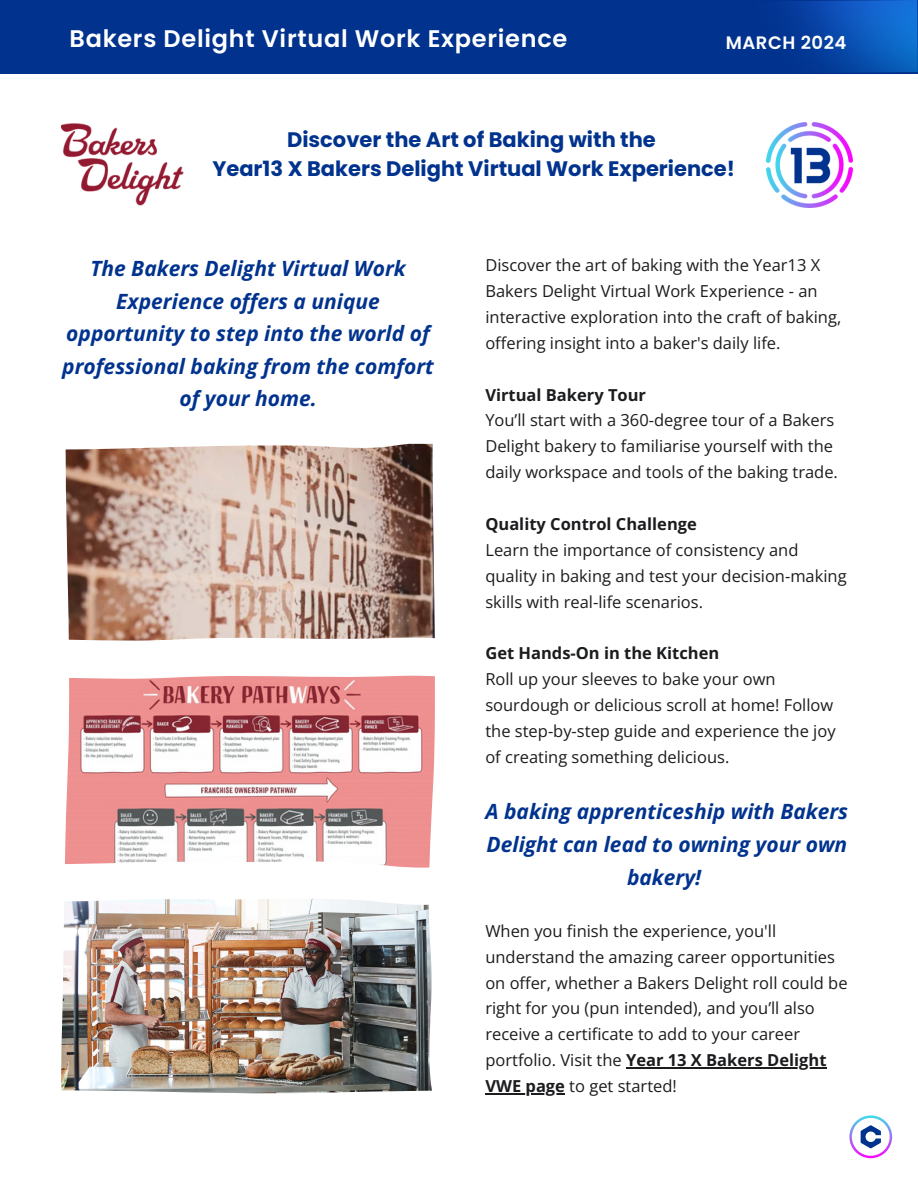
<style>
.page{position:relative;width:918px;height:1188px;background:#fff}
.page>*{position:absolute;margin:0;border:0;box-sizing:border-box;transform-origin:0 0}
.t1{font:600 24px "Poppins";letter-spacing:.03em;color:#fff}
.t2{font:italic 700 21px/32.7px "Open Sans";color:#01338e;text-align:center}
.t3{font:700 21px/29.2px "Poppins";color:#01338e;text-align:center}
.t4{font:600 18px "Poppins";letter-spacing:.03em;color:#fff}
.t5{font:16.5px/25.8px "Open Sans";color:#1b1c1e}
.t6{font:700 16.5px "Open Sans";color:#1b1c1e}
.s1{font-weight:700}
</style>
<div class="page">
<svg style="left:849px;top:1115px;width:43px;height:43px"></svg>
<div style="left:0;top:0;width:918px;height:73px;background:#01338e"></div>
<img style="left:785px;top:0;width:133px;height:72px">
<img style="left:66px;top:444px;width:369px;height:197px">
<img style="left:65px;top:675px;width:370px;height:193px">
<img style="left:61px;top:898px;width:371px;height:195px">
<img style="left:767px;top:122px;width:85px;height:86px">
<img style="left:61px;top:123px;width:123px;height:83px">
<hr style="left:626px;top:1067px;width:201px;height:1px;background:#1b1c1e">
<hr style="left:485px;top:1093px;width:80px;height:1px;background:#1b1c1e">
<h1 class="t1" style="left:70px;top:22px;width:499px">Bakers Delight Virtual Work Experience</h1>
<p class="t4" style="left:726px;top:30px;width:122px">MARCH 2024</p>
<p class="t3" style="left:212px;top:125px;width:524px">Discover the Art of Baking with the<br>Year13 X Bakers Delight Virtual Work Experience!</p>
<p class="t2" style="left:62px;top:251px;width:373px">The Bakers Delight Virtual Work<br>Experience offers a unique opportunity to step into the world of professional baking from the comfort of your home.</p>
<p class="t5" style="left:485px;top:252px;width:357px">Discover the art of baking with the Year13 X Bakers Delight Virtual Work Experience - an interactive exploration into the craft of baking, offering insight into a baker's daily life.</p>
<p class="t6" style="left:485px;top:383px;width:162px">Virtual Bakery Tour</p>
<p class="t5" style="left:485px;top:407px;width:354px">You’ll start with a 360-degree tour of a Bakers<br>Delight bakery to familiarise yourself with the daily workspace and tools of the baking trade.</p>
<p class="t6" style="left:485px;top:512px;width:213px">Quality Control Challenge</p>
<p class="t5" style="left:485px;top:537px;width:363px">Learn the importance of consistency and quality in baking and test your decision-making skills with real-life scenarios.</p>
<p class="t6" style="left:485px;top:642px;width:235px">Get Hands-On in the Kitchen</p>
<p class="t5" style="left:485px;top:666px;width:352px">Roll up your sleeves to bake your own sourdough or delicious scroll at home! Follow the step-by-step guide and experience the joy of creating something delicious.</p>
<p class="t2" style="left:486px;top:795px;width:364px">A baking apprenticeship with Bakers<br>Delight can lead to owning your own bakery!</p>
<p class="t5" style="left:485px;top:918px;width:364px">When you finish the experience, you'll understand the amazing career opportunities on offer, whether a Bakers Delight roll could be right for you (pun intended), and you’ll also receive a certificate to add to your career portfolio. Visit the <span class="s1">Year 13 X Bakers Delight VWE page</span> to get started!</p>
</div>
